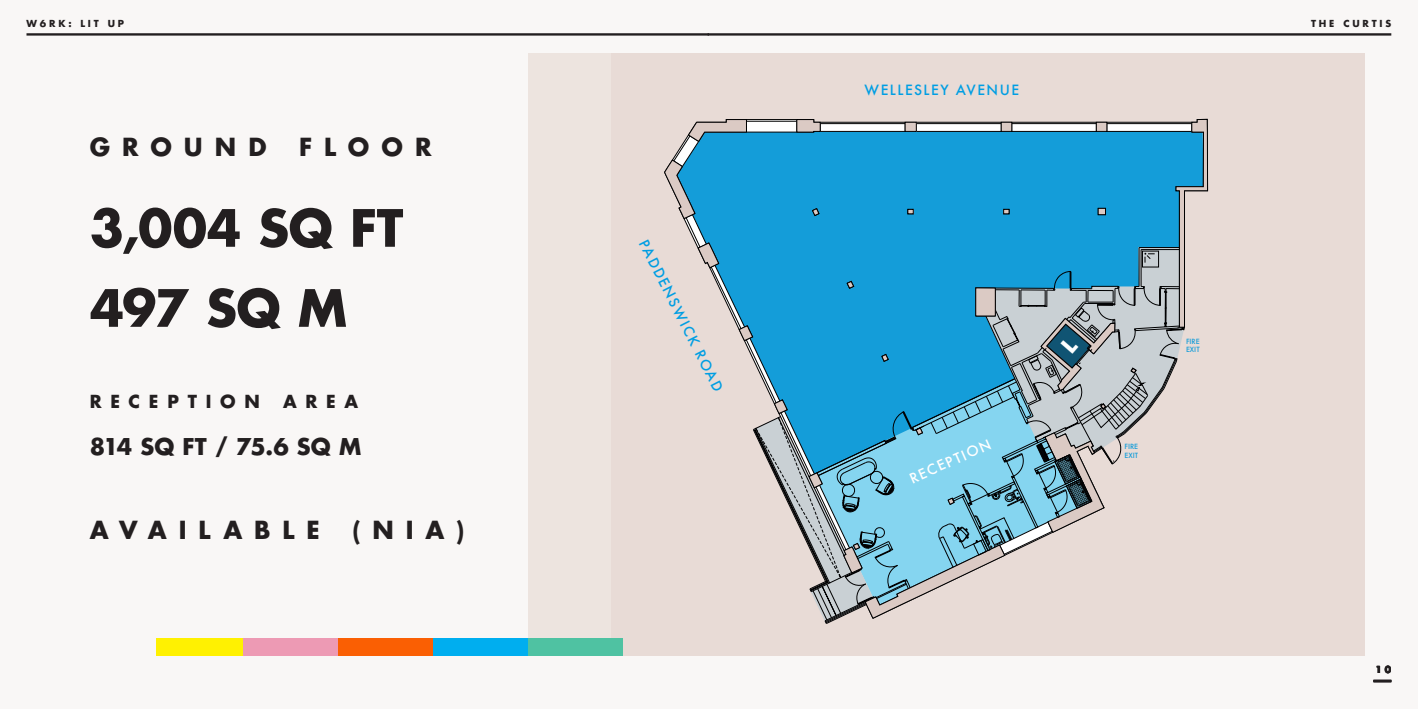
<style>
.page{position:relative;width:1418px;height:709px;background:#fff}
.page>*{position:absolute;margin:0;border:0;box-sizing:border-box;transform-origin:0 0}
.Page_Subhead_Centre{font:700 50px/80px "Futura Std";letter-spacing:-.015em;color:#231f20}
.Page_Subhead_Centre-2{font:700 24.25px "Futura Std";letter-spacing:.495em;color:#231f20}
.Page_Subhead_Centre-3{font:700 22.5px "Futura Std";letter-spacing:-.025em;color:#231f20}
.Page_Subhead_Centre-4{font:700 17.5px "Futura Std";letter-spacing:.5em;color:#231f20}
.Page_Subhead_Centre-5{font:500 13.75px "Futura";letter-spacing:.105em;color:#009ee3}
.Page_Subhead_Centre-6{font:500 13.75px "Futura";color:#fff}
.t1{font:700 9.38px "Futura Std";letter-spacing:.3em;color:#231f20}
.t2{font:500 7px/8.5px "Futura";color:#149dd9}
</style>
<div class="page">
<div style="left:0;top:0;width:1417px;height:708px;background:#f9f7f6"></div>
<hr style="left:707px;top:33px;width:684px;height:3px;background:#231f20">
<hr style="left:26px;top:33px;width:683px;height:3px;background:#231f20">
<div style="left:528px;top:53px;width:96px;height:603px;background:#ede4df"></div>
<div style="left:611px;top:54px;width:753px;height:602px;background:#e8dbd6"></div>
<svg style="left:1373px;top:680px;width:18px;height:2px"></svg>
<div style="left:243px;top:638px;width:95px;height:18px;background:#ed9ab4"></div>
<div style="left:156px;top:638px;width:87px;height:18px;background:#fff101"></div>
<div style="left:433px;top:638px;width:95px;height:18px;background:#00aeef"></div>
<div style="left:528px;top:638px;width:95px;height:18px;background:#4fc2a2"></div>
<div style="left:338px;top:638px;width:95px;height:18px;background:#fa5f03"></div>
<svg style="left:664px;top:119px;width:543px;height:505px"></svg>
<p class="t1" style="left:26px;top:17px;width:99px">W6RK: LIT UP</p>
<p class="t1" style="left:1310px;top:17px;width:82px">THE CURTIS</p>
<p class="Page_Subhead_Centre-2" style="left:90px;top:131px;width:178px">GROUND</p>
<p class="Page_Subhead_Centre-2" style="left:299px;top:131px;width:134px">FLOOR</p>
<p class="Page_Subhead_Centre" style="left:90px;top:187px;width:315px">3,004 SQ FT<br>497 SQ M</p>
<p class="Page_Subhead_Centre-4" style="left:90px;top:390px;width:171px">RECEPTION</p>
<p class="Page_Subhead_Centre-4" style="left:283px;top:390px;width:76px">AREA</p>
<p class="Page_Subhead_Centre-3" style="left:90px;top:432px;width:273px">814 SQ FT / 75.6 SQ M</p>
<p class="Page_Subhead_Centre-2" style="left:90px;top:513px;width:231px">AVAILABLE</p>
<p class="Page_Subhead_Centre-2" style="left:352px;top:513px;width:113px">(NIA)</p>
<p class="Page_Subhead_Centre-5" style="left:651px;top:236px;width:169px;rotate:63deg">PADDENSWICK ROAD</p>
<p class="Page_Subhead_Centre-5" style="left:864px;top:80px;width:156px">WELLESLEY AVENUE</p>
<p class="Page_Subhead_Centre-6" style="left:906px;top:470px;width:89px;rotate:-24deg">RECEPTION</p>
<p class="t2" style="left:1124px;top:442px;width:15px">FIRE<br>EXIT</p>
<p class="t2" style="left:1185px;top:337px;width:15px">FIRE</p>
<p class="t2" style="left:1185px;top:345px;width:15px">EXIT</p>
<p class="t1" style="left:1375px;top:663px;width:17px">1 0</p>
</div>
